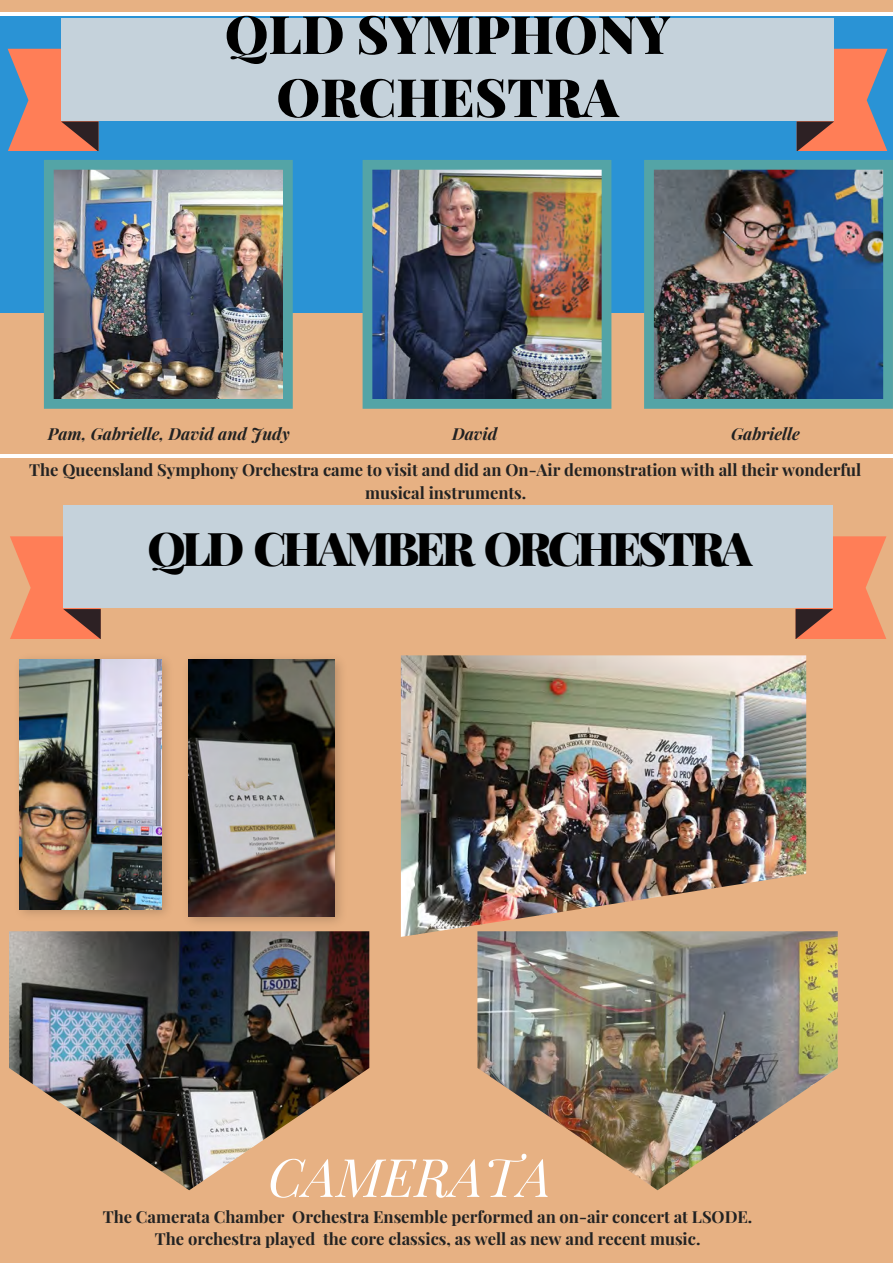
<style>
.page{position:relative;width:893px;height:1263px;background:#e7b183}
.page>*{position:absolute;margin:0;border:0;box-sizing:border-box;transform-origin:0 0}
.t1{font:900 52.95px/63px "Playfair Display";color:#000;text-align:center}
.t2{font:italic 52.95px "Playfair Display";color:#fff}
.t3{font:900 46.35px "Playfair Display";letter-spacing:-.085em;color:#000}
.t4{font:700 16.5px/22.5px "Playfair Display";color:#222;text-align:center}
.t5{font:italic 700 16.5px "Playfair Display";color:#222}
</style>
<div class="page">
<div style="left:0;top:17px;width:893px;height:296px;background:#2a93d5"></div>
<hr style="left:0;top:455px;width:893px;height:3px;background:#fff">
<hr style="left:0;top:13px;width:893px;height:3px;background:#fff">
<svg style="left:795px;top:536px;width:91px;height:102px"></svg>
<div style="left:788px;top:505px;width:45px;height:103px;background:#c5d2db"></div>
<svg style="left:10px;top:536px;width:91px;height:102px"></svg>
<div style="left:63px;top:505px;width:46px;height:103px;background:#c5d2db"></div>
<div style="left:109px;top:505px;width:679px;height:103px;background:#c5d2db"></div>
<img style="left:44px;top:160px;width:249px;height:249px">
<img style="left:363px;top:160px;width:248px;height:249px">
<img style="left:644px;top:160px;width:249px;height:249px">
<svg style="left:797px;top:49px;width:91px;height:102px"></svg>
<div style="left:789px;top:18px;width:45px;height:103px;background:#c5d2db"></div>
<svg style="left:8px;top:49px;width:91px;height:102px"></svg>
<div style="left:61px;top:18px;width:46px;height:103px;background:#c5d2db"></div>
<div style="left:106px;top:18px;width:684px;height:103px;background:#c5d2db"></div>
<img style="left:19px;top:658px;width:149px;height:257px">
<img style="left:20px;top:659px;width:142px;height:250px">
<img style="left:188px;top:659px;width:154px;height:264px">
<img style="left:189px;top:660px;width:146px;height:257px">
<img style="left:401px;top:655px;width:405px;height:282px">
<img style="left:9px;top:931px;width:360px;height:259px">
<img style="left:477px;top:931px;width:361px;height:259px">
<h1 class="t1" style="left:225px;top:1px;width:447px">QLD SYMPHONY<br>ORCHESTRA</h1>
<p class="t5" style="left:48px;top:422px;width:243px">Pam, Gabrielle, David and Judy</p>
<p class="t4" style="left:29px;top:458px;width:834px">The Queensland Symphony Orchestra came to visit and did an On-Air demonstration with all their wonderful musical instruments.</p>
<p class="t5" style="left:452px;top:422px;width:47px">David</p>
<p class="t5" style="left:731px;top:422px;width:70px">Gabrielle</p>
<h2 class="t3" style="left:147px;top:516px;width:607px">QLD CHAMBER ORCHESTRA</h2>
<h1 class="t2" style="left:268px;top:1140px;width:285px">CAMERATA</h1>
<p class="t4" style="left:103px;top:1205px;width:651px">The Camerata Chamber Orchestra Ensemble performed an on-air concert at LSODE.<br>The orchestra played the core classics, as well as new and recent music.</p>
</div>
